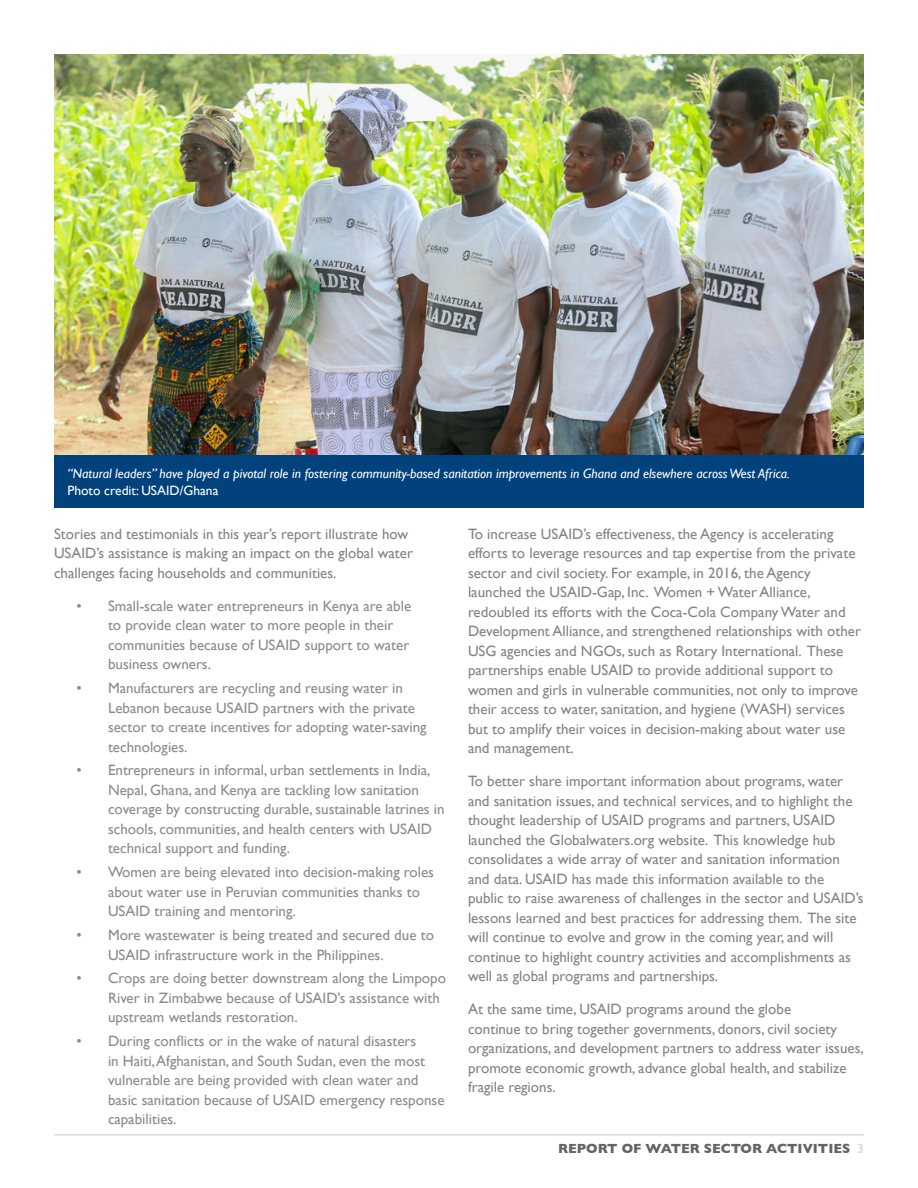
<style>
.page{position:relative;width:918px;height:1188px;background:#fff}
.page>*{position:absolute;margin:0;border:0;box-sizing:border-box;transform-origin:0 0}
.Body{font:15px/19.5px "Gill Sans";color:#848482}
.t1{font:15px/19.5px "Gill Sans";color:#8d8a8a}
.t2{font:italic 13.5px/16.5px "Gill Sans";color:#fff}
.t3{font:700 13.5px "Gill Sans";color:#676362}
.s1{font-style:normal}
.s2{font-weight:600;color:#dcdcd6}
</style>
<div class="page">
<hr style="left:54px;top:1134px;width:810px;height:2px;background:#dcdcd6">
<img style="left:54px;top:54px;width:810px;height:401px">
<div style="left:54px;top:455px;width:810px;height:53px;background:#01427c"></div>
<p class="t2" style="left:68px;top:465px;width:724px">“Natural leaders” have played a pivotal role in fostering community-based sanitation improvements in Ghana and elsewhere across West Africa.<br><span class="s1">Photo credit: USAID/Ghana</span></p>
<p class="Body" style="left:54px;top:524px;width:361px">Stories and testimonials in this year’s report illustrate how<br>USAID’s assistance is making an impact on the global water challenges facing households and communities.</p>
<p class="t1" style="left:108px;top:596px;width:305px;text-indent:-32px">• Small-scale water entrepreneurs in Kenya are able to provide clean water to more people in their communities because of USAID support to water business owners.</p>
<p class="t1" style="left:108px;top:678px;width:320px;text-indent:-32px">• Manufacturers are recycling and reusing water in Lebanon because USAID partners with the private sector to create incentives for adopting water-saving technologies.</p>
<p class="t1" style="left:108px;top:760px;width:338px;text-indent:-32px">• Entrepreneurs in informal, urban settlements in India, Nepal, Ghana, and Kenya are tackling low sanitation coverage by constructing durable, sustainable latrines in schools, communities, and health centers with USAID technical support and funding.</p>
<p class="t1" style="left:108px;top:862px;width:328px;text-indent:-32px">• Women are being elevated into decision-making roles about water use in Peruvian communities thanks to<br>USAID training and mentoring.</p>
<p class="t1" style="left:108px;top:925px;width:328px;text-indent:-32px">• More wastewater is being treated and secured due to<br>USAID infrastructure work in the Philippines.</p>
<p class="t1" style="left:108px;top:968px;width:339px;text-indent:-32px">• Crops are doing better downstream along the Limpopo<br>River in Zimbabwe because of USAID’s assistance with upstream wetlands restoration.</p>
<p class="t1" style="left:108px;top:1031px;width:338px;text-indent:-32px">• During conflicts or in the wake of natural disasters<br>in Haiti, Afghanistan, and South Sudan, even the most vulnerable are being provided with clean water and basic sanitation because of USAID emergency response capabilities.</p>
<p class="Body" style="left:468px;top:524px;width:395px">To increase USAID’s effectiveness, the Agency is accelerating efforts to leverage resources and tap expertise from the private sector and civil society. For example, in 2016, the Agency launched the USAID-Gap, Inc. Women + Water Alliance, redoubled its efforts with the Coca-Cola Company Water and Development Alliance, and strengthened relationships with other USG agencies and NGOs, such as Rotary International. These partnerships enable USAID to provide additional support to women and girls in vulnerable communities, not only to improve their access to water, sanitation, and hygiene (WASH) services but to amplify their voices in decision-making about water use and management.</p>
<p class="Body" style="left:468px;top:771px;width:397px">To better share important information about programs, water and sanitation issues, and technical services, and to highlight the thought leadership of USAID programs and partners, USAID launched the Globalwaters.org website. This knowledge hub consolidates a wide array of water and sanitation information and data. USAID has made this information available to the public to raise awareness of challenges in the sector and USAID’s lessons learned and best practices for addressing them. The site will continue to evolve and grow in the coming year, and will continue to highlight country activities and accomplishments as well as global programs and partnerships.</p>
<p class="Body" style="left:468px;top:999px;width:397px">At the same time, USAID programs around the globe<br>continue to bring together governments, donors, civil society organizations, and development partners to address water issues, promote economic growth, advance global health, and stabilize fragile regions.</p>
<p class="t3" style="left:558px;top:1141px;width:307px">REPORT OF WATER SECTOR ACTIVITIES <span class="s2">3</span></p>
</div>
